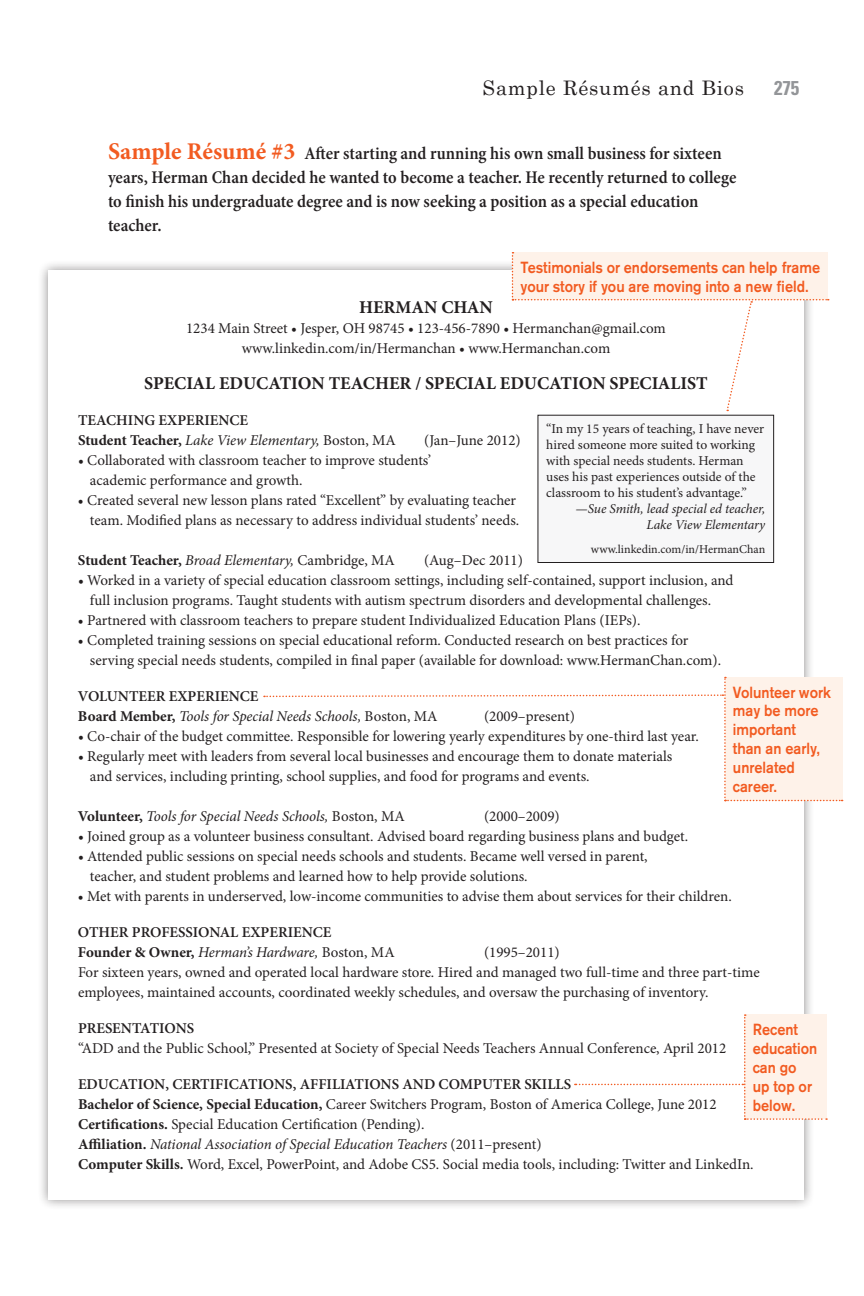
<style>
.page{position:relative;width:864px;height:1296px;background:#fff}
.page>*{position:absolute;margin:0;border:0;box-sizing:border-box;transform-origin:0 0}
.t1{font:20px "Century Schoolbook";letter-spacing:.04em;color:#231f20}
.t2{font:700 condensed 20px "Univers LT Std";color:#939598;scale:.95 1}
.Resume_Intro{font:600 condensed 18px/24px "Minion Pro";color:#231f20}
.Resume_3_Name{font:700 18px "Minion Pro";color:#231f20}
.Callout{font:500 16px/19px "Akzidenz Grotesk BQ";color:#f25b21;scale:.9 1}
.Resume_3_BL{font:15px/20px "Minion Pro";color:#231f20}
.Resume_3_T{font:15px/20px "Minion Pro";color:#231f20}
.Resume_3_T-2{font:italic 15px "Minion Pro";letter-spacing:-.005em;color:#231f20}
.Resume_3_BHD{font:600 15px "Minion Pro";color:#231f20}
.Resume_3_T_Center{font:15px "Minion Pro";color:#231f20}
.Resume_3_T1{font:italic 15px "Minion Pro";letter-spacing:-.005em;color:#231f20}
.Resume_3_T1-2{font:15px "Minion Pro";color:#231f20}
.Resume_3_T-3{font:13.6px/16px "Minion Pro";letter-spacing:-.005em;color:#231f20}
.Resume_3_T-4{font:italic 13.6px/16px "Minion Pro";letter-spacing:-.005em;color:#231f20;text-align:right}
.Resume_3_T-5{font:12px "Minion Pro";color:#231f20}
.s1{font-weight:700;font-stretch:normal;font-size:24px;color:#f25b21}
.s2{font-weight:700;font-style:normal}
.s3{font-style:normal}
.s4{font-weight:700}
</style>
<div class="page">
<div style="left:37px;top:259px;width:778px;height:951px;background:#231f20;opacity:.5"></div>
<div style="left:48px;top:270px;width:756px;height:929px;background:#fff"></div>
<svg style="left:264px;top:677px;width:579px;height:124px"></svg>
<svg style="left:512px;top:252px;width:317px;height:159px"></svg>
<div style="left:538px;top:415px;width:236px;height:147px;background:#f7f7f8"></div>
<div style="left:538px;top:415px;width:236px;height:148px;border:1px solid #231f20"></div>
<svg style="left:575px;top:1014px;width:252px;height:106px"></svg>
<h1 class="t1" style="left:483px;top:75px;width:263px">Sample Résumés and Bios</h1>
<h1 class="t2" style="left:774px;top:76px;width:28px">275</h1>
<p class="Resume_Intro" style="left:108px;top:142px;width:630px"><span class="s1">Sample Résumé #3</span> After starting and running his own small business for sixteen years, Herman Chan decided he wanted to become a teacher. He recently returned to college to finish his undergraduate degree and is now seeking a position as a special education teacher.</p>
<p class="Callout" style="left:520px;top:257px;width:334px">Testimonials or endorsements can help frame your story if you are moving into a new field.</p>
<p class="Resume_3_Name" style="left:359px;top:295px;width:135px">HERMAN CHAN</p>
<p class="Resume_3_T_Center" style="left:186px;top:318px;width:481px">1234 Main Street • Jesper, OH 98745 • 123-456-7890 • Hermanchan@gmail.com</p>
<p class="Resume_3_T_Center" style="left:242px;top:338px;width:370px">www.linkedin.com/in/Hermanchan • www.Hermanchan.com</p>
<p class="Resume_3_Name" style="left:144px;top:371px;width:565px">SPECIAL EDUCATION TEACHER / SPECIAL EDUCATION SPECIALIST</p>
<p class="Resume_3_BHD" style="left:78px;top:410px;width:172px">TEACHING EXPERIENCE</p>
<p class="Resume_3_T-2" style="left:78px;top:430px;width:320px"><span class="s2">Student Teacher,</span> Lake View Elementary, <span class="s3">Boston, MA</span></p>
<p class="Resume_3_T" style="left:424px;top:430px;width:98px">(Jan–June 2012)</p>
<p class="Resume_3_BL" style="left:90px;top:450px;width:343px;text-indent:-12px">• Collaborated with classroom teacher to improve students’ academic performance and growth.</p>
<p class="Resume_3_BL" style="left:78px;top:490px;width:443px;text-align:right">• Created several new lesson plans rated “Excellent” by evaluating teacher team. Modified plans as necessary to address individual students’ needs.</p>
<p class="Resume_3_T1" style="left:78px;top:550px;width:319px"><span class="s2">Student Teacher,</span> Broad Elementary, <span class="s3">Cambridge, MA</span></p>
<p class="Resume_3_T1-2" style="left:424px;top:550px;width:101px">(Aug–Dec 2011)</p>
<p class="Resume_3_BL" style="left:90px;top:570px;width:645px;text-indent:-12px">• Worked in a variety of special education classroom settings, including self-contained, support inclusion, and full inclusion programs. Taught students with autism spectrum disorders and developmental challenges.</p>
<p class="Resume_3_BL" style="left:78px;top:610px;width:564px">• Partnered with classroom teachers to prepare student Individualized Education Plans (IEPs).</p>
<p class="Resume_3_BL" style="left:90px;top:630px;width:633px;text-indent:-12px">• Completed training sessions on special educational reform. Conducted research on best practices for serving special needs students, compiled in final paper (available for download: www.HermanChan.com).</p>
<p class="Resume_3_BHD" style="left:78px;top:686px;width:182px">VOLUNTEER EXPERIENCE</p>
<p class="Resume_3_T-2" style="left:78px;top:706px;width:361px"><span class="s2">Board Member,</span> Tools for Special Needs Schools, <span class="s3">Boston, MA</span></p>
<p class="Resume_3_T" style="left:484px;top:706px;width:92px">(2009–present)</p>
<p class="Resume_3_BL" style="left:78px;top:726px;width:622px">• Co-chair of the budget committee. Responsible for lowering yearly expenditures by one-third last year.</p>
<p class="Resume_3_BL" style="left:90px;top:746px;width:584px;text-indent:-12px">• Regularly meet with leaders from several local businesses and encourage them to donate materials and services, including printing, school supplies, and food for programs and events.</p>
<p class="Resume_3_T1" style="left:78px;top:806px;width:328px"><span class="s2">Volunteer,</span> Tools for Special Needs Schools, <span class="s3">Boston, MA</span></p>
<p class="Resume_3_T1-2" style="left:484px;top:806px;width:77px">(2000–2009)</p>
<p class="Resume_3_BL" style="left:78px;top:826px;width:612px">• Joined group as a volunteer business consultant. Advised board regarding business plans and budget.</p>
<p class="Resume_3_BL" style="left:90px;top:846px;width:559px;text-indent:-12px">• Attended public sessions on special needs schools and students. Became well versed in parent, teacher, and student problems and learned how to help provide solutions.</p>
<p class="Resume_3_BL" style="left:78px;top:886px;width:655px">• Met with parents in underserved, low-income communities to advise them about services for their children.</p>
<p class="Resume_3_BHD" style="left:78px;top:922px;width:255px">OTHER PROFESSIONAL EXPERIENCE</p>
<p class="Resume_3_T-2" style="left:78px;top:942px;width:318px"><span class="s2">Founder &amp; Owner,</span> Herman’s Hardware, <span class="s3">Boston, MA</span></p>
<p class="Resume_3_T" style="left:484px;top:942px;width:77px">(1995–2011)</p>
<p class="Resume_3_T" style="left:78px;top:962px;width:683px">For sixteen years, owned and operated local hardware store. Hired and managed two full-time and three part-time employees, maintained accounts, coordinated weekly schedules, and oversaw the purchasing of inventory.</p>
<p class="Resume_3_BHD" style="left:78px;top:1018px;width:118px">PRESENTATIONS</p>
<p class="Resume_3_T" style="left:78px;top:1038px;width:650px">“ADD and the Public School,” Presented at Society of Special Needs Teachers Annual Conference, April 2012</p>
<p class="Resume_3_BHD" style="left:78px;top:1074px;width:495px">EDUCATION, CERTIFICATIONS, AFFILIATIONS AND COMPUTER SKILLS</p>
<p class="Resume_3_T" style="left:78px;top:1094px;width:640px"><span class="s4">Bachelor of Science, Special Education,</span> Career Switchers Program, Boston of America College, June 2012</p>
<p class="Resume_3_T" style="left:78px;top:1114px;width:348px"><span class="s4">Certifications.</span> Special Education Certification (Pending).</p>
<p class="Resume_3_T-2" style="left:78px;top:1134px;width:465px"><span class="s2">Affiliation.</span> National Association of Special Education Teachers <span class="s3">(2011–present)</span></p>
<p class="Resume_3_T" style="left:78px;top:1154px;width:677px"><span class="s4">Computer Skills.</span> Word, Excel, PowerPoint, and Adobe CS5. Social media tools, including: Twitter and LinkedIn.</p>
<p class="Resume_3_T-3" style="left:546px;top:421px;width:220px">“In my 15 years of teaching, I have never hired someone more suited to working with special needs students. Herman uses his past experiences outside of the classroom to his student’s advantage.”</p>
<p class="Resume_3_T-4" style="left:576px;top:501px;width:191px">—Sue Smith, lead special ed teacher,<br>Lake View Elementary</p>
<p class="Resume_3_T-5" style="left:591px;top:541px;width:176px">www.linkedin.com/in/HermanChan</p>
<p class="Callout" style="left:733px;top:682px;width:111px">Volunteer work may be more important<br>than an early, unrelated career.</p>
<p class="Callout" style="left:753px;top:1020px;width:73px">Recent education can go up top or below.</p>
</div>
